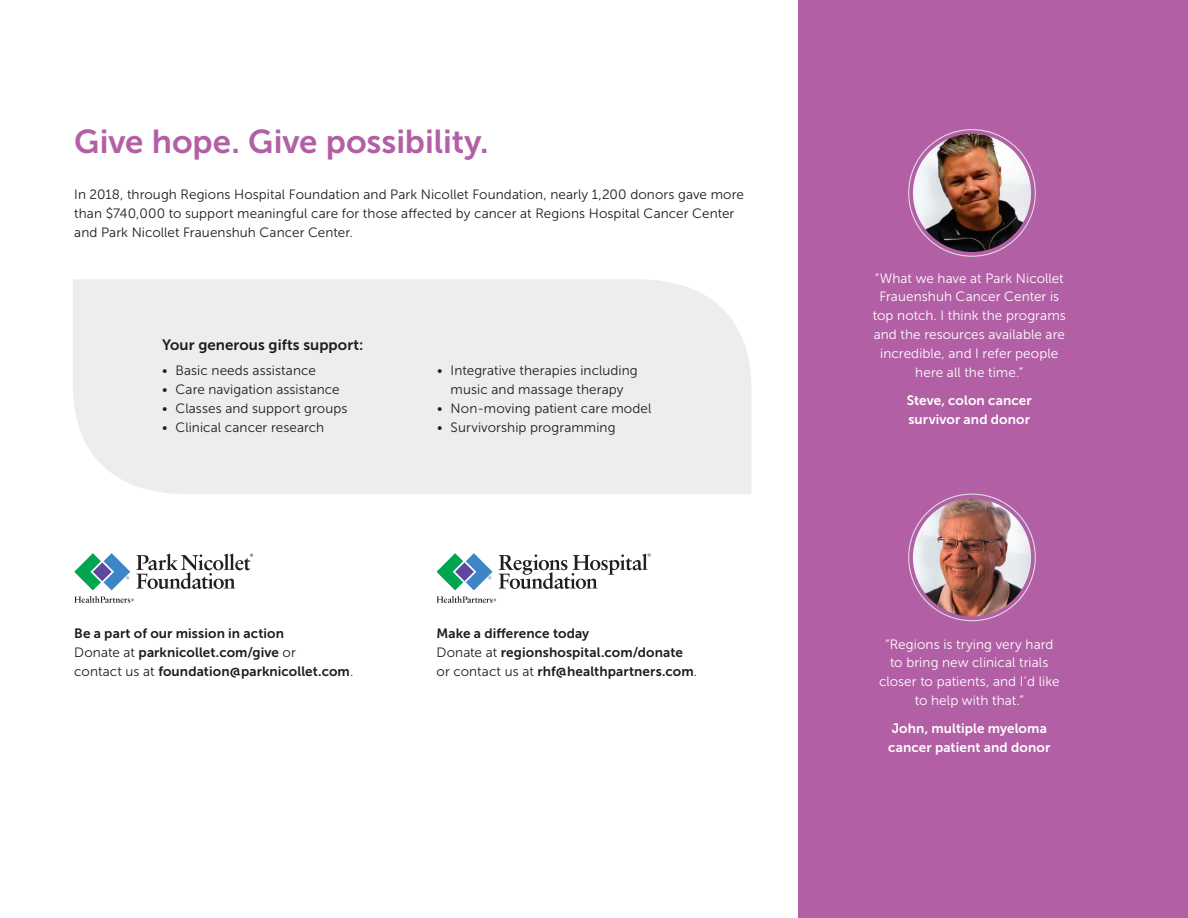
<style>
.page{position:relative;width:1188px;height:918px;background:#fff}
.page>*{position:absolute;margin:0;border:0;box-sizing:border-box;transform-origin:0 0}
.t1{font:33px "Museo Sans 700";color:#b35fa6}
.t2{font:15px "Museo Sans 700";letter-spacing:.005em;color:#1e1d1e}
.t3{font:13.5px/18.9px "Museo Sans 300";letter-spacing:.005em;color:#1e1d1e}
.t4{font:13.5px/18.9px "Museo Sans 300";letter-spacing:.005em;color:#fff;text-align:center}
.t5{font:13.5px/18.9px "Museo Sans 700";letter-spacing:.01em;color:#1e1d1e}
.t6{font:13.5px/18.9px "Museo Sans 700";letter-spacing:.01em;color:#fff}
.s1{font-family:"Museo Sans 300"}
</style>
<div class="page">
<div style="left:799px;top:0;width:389px;height:918px;background:#b35fa6"></div>
<svg style="left:74px;top:596px;width:60px;height:7px"></svg>
<svg style="left:136px;top:554px;width:117px;height:35px"></svg>
<svg style="left:74px;top:553px;width:56px;height:37px"></svg>
<svg style="left:437px;top:596px;width:59px;height:7px"></svg>
<svg style="left:499px;top:553px;width:152px;height:36px"></svg>
<svg style="left:437px;top:553px;width:56px;height:37px"></svg>
<svg style="left:908px;top:129px;width:128px;height:128px"></svg>
<img style="left:913px;top:134px;width:118px;height:118px;border-radius:59px">
<svg style="left:908px;top:494px;width:128px;height:127px"></svg>
<img style="left:913px;top:498px;width:118px;height:118px;border-radius:59px">
<div style="left:73px;top:279px;width:678px;height:215px;background:#eceeee"></div>
<h1 class="t1" style="left:74px;top:124px;width:416px">Give hope. Give possibility.</h1>
<p class="t3" style="left:74px;top:185px;width:671px">In 2018, through Regions Hospital Foundation and Park Nicollet Foundation, nearly 1,200 donors gave more than $740,000 to support meaningful care for those affected by cancer at Regions Hospital Cancer Center and Park Nicollet Frauenshuh Cancer Center.</p>
<p class="t2" style="left:162px;top:336px;width:203px">Your generous gifts support:</p>
<p class="t3" style="left:162px;top:361px;width:155px">• Basic needs assistance</p>
<p class="t3" style="left:162px;top:380px;width:179px">• Care navigation assistance</p>
<p class="t3" style="left:162px;top:399px;width:187px">• Classes and support groups</p>
<p class="t3" style="left:162px;top:418px;width:164px">• Clinical cancer research</p>
<p class="t3" style="left:437px;top:361px;width:202px;text-align:center">• Integrative therapies including music and massage therapy</p>
<p class="t3" style="left:437px;top:399px;width:216px">• Non-moving patient care model</p>
<p class="t3" style="left:437px;top:418px;width:180px">• Survivorship programming</p>
<p class="t5" style="left:74px;top:624px;width:281px">Be a part of our mission in action<br><span class="s1">Donate at</span> parknicollet.com/give <span class="s1">or<br>contact us at</span> foundation@parknicollet.com<span class="s1">.</span></p>
<p class="t5" style="left:436px;top:624px;width:262px">Make a difference today<br><span class="s1">Donate at</span> regionshospital.com/donate <span class="s1">or contact us at</span> rhf@healthpartners.com<span class="s1">.</span></p>
<p class="t4" style="left:873px;top:269px;width:194px">“What we have at Park Nicollet<br>Frauenshuh Cancer Center is top notch. I think the programs and the resources available are incredible, and I refer people here all the time.”</p>
<p class="t6" style="left:907px;top:391px;width:126px">Steve, colon cancer survivor and donor</p>
<p class="t4" style="left:879px;top:635px;width:182px">“Regions is trying very hard to bring new clinical trials closer to patients, and I’d like to help with that.”</p>
<p class="t6" style="left:888px;top:719px;width:164px">John, multiple myeloma cancer patient and donor</p>
</div>
